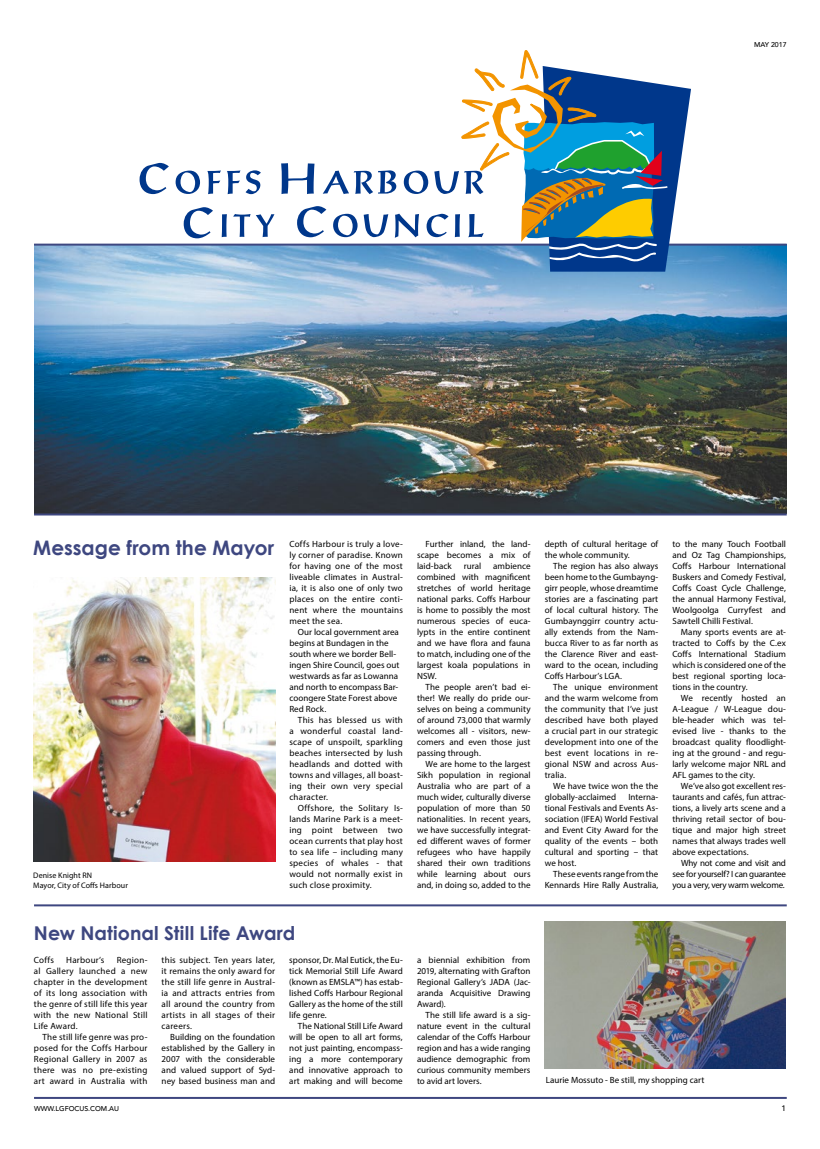
<style>
.page{position:relative;width:820px;height:1149px;background:#fff}
.page>*{position:absolute;margin:0;border:0;box-sizing:border-box;transform-origin:0 0}
.t1{font:700 20px "Century Gothic";color:#3e4780}
.t2{font:700 19px "Century Gothic";letter-spacing:.005em;color:#3e4780}
.t3{font:9px/11px "Myriad Pro";letter-spacing:.005em;color:#000;text-align:justify}
.t4{font:9px "Myriad Pro";letter-spacing:.025em;color:#000}
.t5{font:8px/10px "Myriad Pro";letter-spacing:.01em;color:#000}
.t6{font:500 8px "Avenir";color:#000}
.t7{font:500 7px "Avenir";color:#000}
</style>
<div class="page">
<img style="left:33px;top:577px;width:242px;height:284px">
<img style="left:34px;top:245px;width:752px;height:268px">
<img style="left:544px;top:921px;width:241px;height:146px">
<hr style="left:34px;top:243px;width:752px;height:2px;background:#3e4780">
<hr style="left:34px;top:513px;width:752px;height:2px;background:#3e4780">
<hr style="left:34px;top:1096px;width:752px;height:2px;background:#3e4780">
<hr style="left:34px;top:904px;width:752px;height:2px;background:#3e4780">
<svg style="left:139px;top:163px;width:30px;height:31px"></svg>
<svg style="left:175px;top:170px;width:25px;height:24px"></svg>
<svg style="left:207px;top:170px;width:14px;height:24px"></svg>
<svg style="left:227px;top:170px;width:34px;height:24px"></svg>
<svg style="left:184px;top:207px;width:29px;height:31px"></svg>
<svg style="left:221px;top:214px;width:6px;height:23px"></svg>
<svg style="left:233px;top:214px;width:17px;height:23px"></svg>
<svg style="left:256px;top:214px;width:18px;height:23px"></svg>
<svg style="left:281px;top:50px;width:409px;height:221px"></svg>
<p class="t7" style="left:753px;top:38px;width:34px">MAY 2017</p>
<h1 class="t1" style="left:33px;top:535px;width:242px">Message from the Mayor</h1>
<p class="t3" style="left:289px;top:538px;width:115px">Coffs Harbour is truly a love&shy;ly corner of paradise. Known for having one of the most liveable climates in Austral&shy;ia, it is also one of only two places on the entire conti&shy;nent where the mountains meet the sea.</p>
<p class="t3" style="left:289px;top:626px;width:111px;text-align:left;text-indent:9px">Our local government area begins at Bundagen in the south where we border Bell&shy;ingen Shire Council, goes out westwards as far as Lowanna and north to encompass Bar&shy;coongere State Forest above<br>Red Rock.</p>
<p class="t3" style="left:289px;top:714px;width:115px;text-indent:9px">This has blessed us with a wonderful coastal land&shy;scape of unspoilt, sparkling beaches intersected by lush headlands and dotted with towns and villages, all boast&shy;ing their own very special character.</p>
<p class="t3" style="left:289px;top:802px;width:115px;text-indent:8px">Offshore, the Solitary Is&shy;lands Marine Park is a meet&shy;ing point between two ocean currents that play host to sea life – including many species of whales - that would not normally exist in such close proximity.</p>
<p class="t5" style="left:33px;top:870px;width:96px">Denise Knight RN<br>Mayor, City of Coffs Harbour</p>
<h2 class="t2" style="left:34px;top:920px;width:263px">New National Still Life Award</h2>
<p class="t3" style="left:34px;top:953px;width:22px">Coffs</p>
<p class="t4" style="left:66px;top:953px;width:40px">Harbour’s</p>
<p class="t3" style="left:34px;top:953px;width:115px;text-indent:83px">Region&shy;al Gallery launched a new chapter in the development of its long association with the genre of still life this year with the new National Still Life Award.</p>
<p class="t3" style="left:34px;top:1030px;width:115px;text-indent:8px">The still life genre was pro&shy;posed for the Coffs Harbour Regional Gallery in 2007 as there was no pre-existing art award in Australia with</p>
<p class="t3" style="left:161px;top:953px;width:115px">this subject. Ten years later, it remains the only award for the still life genre in Austral&shy;ia and attracts entries from all around the country from artists in all stages of their careers.</p>
<p class="t3" style="left:161px;top:1030px;width:115px;text-indent:9px">Building on the foundation established by the Gallery in 2007 with the considerable and valued support of Syd&shy;ney based business man and</p>
<p class="t3" style="left:289px;top:953px;width:115px">sponsor, Dr. Mal Eutick, the Eu&shy;tick Memorial Still Life Award (known as EMSLA™) has estab&shy;lished Coffs Harbour Regional Gallery as the home of the still life genre.</p>
<p class="t3" style="left:289px;top:1019px;width:115px;text-indent:9px">The National Still Life Award will be open to all art forms, not just painting, encompass&shy;ing a more contemporary and innovative approach to art making and will become</p>
<p class="t3" style="left:417px;top:538px;width:115px;text-indent:8px">Further inland, the land&shy;scape becomes a mix of laid-back</p>
<p class="t3" style="left:417px;top:560px;width:115px;text-indent:76px">ambience combined with magnificent stretches of world heritage national parks. Coffs Harbour is home to possibly the most numerous species of euca&shy;lypts in the entire continent and we have flora and fauna to match, including one of the largest koala populations in NSW.</p>
<p class="t3" style="left:417px;top:681px;width:115px;text-indent:8px">The people aren’t bad ei&shy;ther! We really do pride our&shy;selves on being a community of around 73,000 that warmly welcomes all - visitors, new&shy;comers and even those just passing through.</p>
<p class="t3" style="left:417px;top:758px;width:115px;text-indent:9px">We are home to the largest Sikh population in regional Australia who are part of a much wider, culturally diverse population of more than 50 nationalities. In recent years, we have successfully integrat&shy;ed different waves of former refugees who have happily shared their own traditions while learning about ours and, in doing so, added to the</p>
<p class="t3" style="left:463px;top:560px;width:19px">rural</p>
<p class="t3" style="left:544px;top:538px;width:115px">depth of cultural heritage of the whole community.</p>
<p class="t3" style="left:544px;top:560px;width:115px;text-indent:9px">The region has also always been home to the Gumbayng&shy;girr people, whose dreamtime stories are a fascinating part of local cultural history. The Gumbaynggirr country actu&shy;ally extends from the Nam&shy;bucca River to as far north as the Clarence River and east&shy;ward to the ocean, including Coffs Harbour’s LGA.</p>
<p class="t3" style="left:544px;top:681px;width:115px;text-indent:9px">The unique environment and the warm welcome from the community that I’ve just described have both played a crucial part in our strategic development into one of the best event locations in re&shy;gional NSW and across Aus&shy;tralia.</p>
<p class="t3" style="left:544px;top:780px;width:115px;text-indent:9px">We have twice won the the globally-acclaimed</p>
<p class="t3" style="left:544px;top:791px;width:115px;text-indent:83px">Interna&shy;tional Festivals and Events As&shy;sociation (IFEA) World Festival and Event City Award for the quality of the events – both cultural and sporting – that we host.</p>
<p class="t3" style="left:544px;top:868px;width:115px;text-align:right">These events range from the<br>Kennards Hire Rally Australia,</p>
<p class="t3" style="left:672px;top:538px;width:115px">to the many Touch Football and Oz Tag Championships, Coffs Harbour International Buskers and Comedy Festival, Coffs Coast Cycle Challenge, the annual Harmony Festival, Woolgoolga Curryfest and Sawtell Chilli Festival.</p>
<p class="t3" style="left:672px;top:626px;width:115px;text-indent:8px">Many sports events are at&shy;tracted to Coffs by the C.ex Coffs International Stadium which is considered one of the best regional sporting loca&shy;tions in the country.</p>
<p class="t3" style="left:672px;top:692px;width:115px;text-indent:9px">We recently hosted an A-League / W-League dou&shy;ble-header which was tel&shy;evised live - thanks to the broadcast quality floodlight&shy;ing at the ground - and regu&shy;larly welcome major NRL and AFL games to the city.</p>
<p class="t3" style="left:672px;top:780px;width:115px;text-indent:8px">We’ve also got excellent res&shy;taurants and cafés, fun attrac&shy;tions, a lively arts scene and a thriving retail sector of bou&shy;tique and major high street names that always trades well above expectations.</p>
<p class="t3" style="left:672px;top:857px;width:115px;text-indent:9px">Why not come and visit and see for yourself? I can guarantee you a very, very warm welcome.</p>
<p class="t3" style="left:417px;top:953px;width:115px">a biennial exhibition from 2019, alternating with Grafton Regional Gallery’s JADA (Jac&shy;aranda Acquisitive Drawing Award).</p>
<p class="t3" style="left:417px;top:1008px;width:115px;text-indent:8px">The still life award is a sig&shy;nature event in the cultural calendar of the Coffs Harbour region and has a wide ranging audience demographic from curious community members to avid art lovers.</p>
<p class="t3" style="left:545px;top:1074px;width:160px">Laurie Mossuto - Be still, my shopping cart</p>
<p class="t7" style="left:34px;top:1101px;width:87px">WWW.LGFOCUS.COM.AU</p>
<p class="t6" style="left:781px;top:1100px;width:6px">1</p>
</div>
